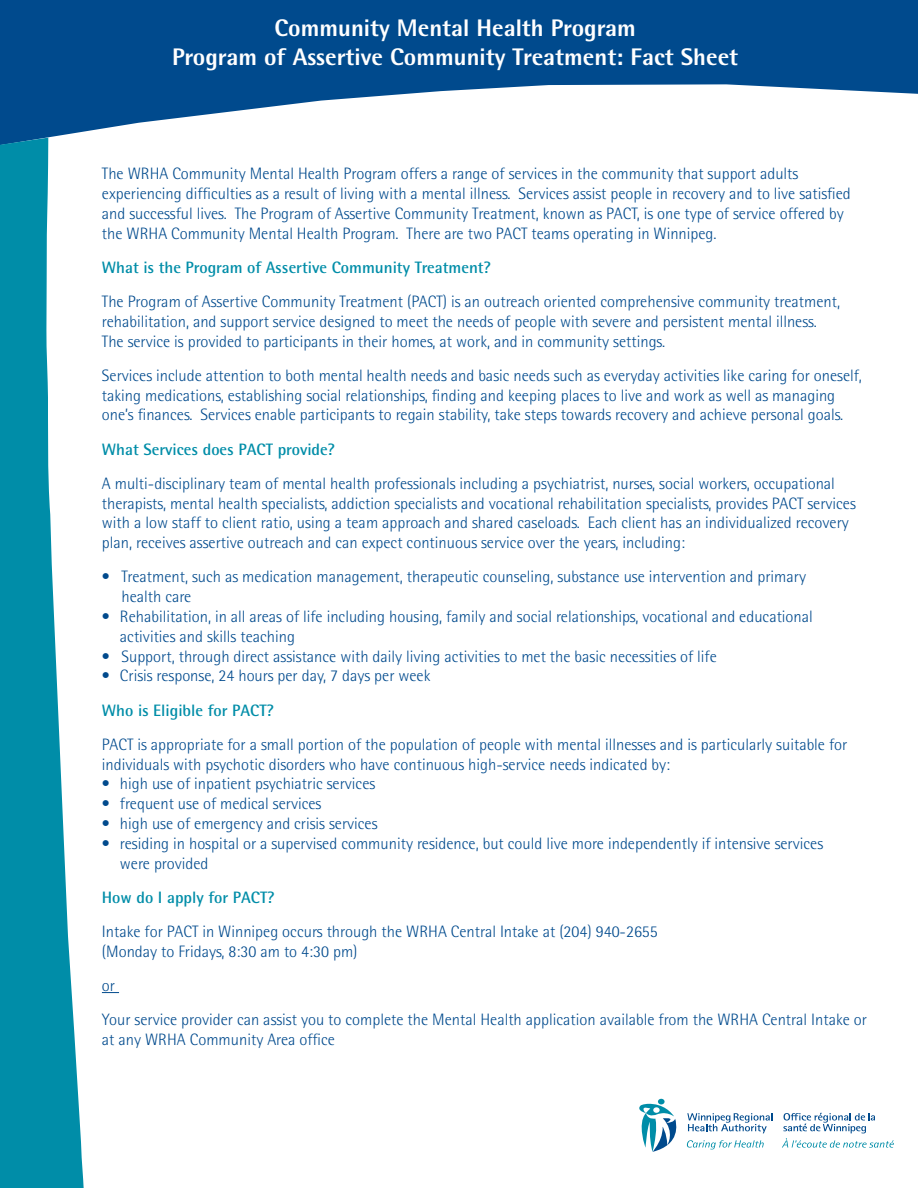
<style>
.page{position:relative;width:918px;height:1188px;background:#fff}
.page>*{position:absolute;margin:0;border:0;box-sizing:border-box;transform-origin:0 0}
.t1{font:800 24px/28.8px "Rotis Semi Sans";color:#fff;text-align:center}
.t2{font:300 16.5px/19.8px "Rotis Semi Sans";color:#004a8d}
.t3{font:700 16.5px "Rotis Semi Sans";color:#008da8}
</style>
<div class="page">
<svg style="left:0;top:0;width:918px;height:138px;fill:#004a8d"></svg>
<svg style="left:0;top:138px;width:84px;height:1050px;fill:#008da8"></svg>
<svg style="left:687px;top:1113px;width:85px;height:20px"></svg>
<div style="left:658px;top:1099px;width:7px;height:6px;background:#008da8;border-radius:50%"></div>
<svg style="left:639px;top:1103px;width:38px;height:49px"></svg>
<svg style="left:687px;top:1140px;width:77px;height:9px"></svg>
<svg style="left:782px;top:1113px;width:112px;height:35px"></svg>
<svg style="left:102px;top:992px;width:17px;height:1px"></svg>
<h1 class="t1" style="left:172px;top:13px;width:568px">Community Mental Health Program<br>Program of Assertive Community Treatment: Fact Sheet</h1>
<p class="t2" style="left:102px;top:164px;width:751px">The WRHA Community Mental Health Program offers a range of services in the community that support adults experiencing difficulties as a result of living with a mental illness. Services assist people in recovery and to live satisfied and successful lives. The Program of Assertive Community Treatment, known as PACT, is one type of service offered by the WRHA Community Mental Health Program. There are two PACT teams operating in Winnipeg.</p>
<p class="t3" style="left:102px;top:257px;width:391px">What is the Program of Assertive Community Treatment?</p>
<p class="t2" style="left:102px;top:291px;width:740px">The Program of Assertive Community Treatment (PACT) is an outreach oriented comprehensive community treatment, rehabilitation, and support service designed to meet the needs of people with severe and persistent mental illness.<br>The service is provided to participants in their homes, at work, and in community settings.</p>
<p class="t2" style="left:102px;top:365px;width:762px">Services include attention to both mental health needs and basic needs such as everyday activities like caring for oneself, taking medications, establishing social relationships, finding and keeping places to live and work as well as managing one’s finances. Services enable participants to regain stability, take steps towards recovery and achieve personal goals.</p>
<p class="t3" style="left:102px;top:439px;width:235px">What Services does PACT provide?</p>
<p class="t2" style="left:102px;top:473px;width:755px">A multi-disciplinary team of mental health professionals including a psychiatrist, nurses, social workers, occupational therapists, mental health specialists, addiction specialists and vocational rehabilitation specialists, provides PACT services with a low staff to client ratio, using a team approach and shared caseloads. Each client has an individualized recovery plan, receives assertive outreach and can expect continuous service over the years, including:</p>
<p class="t2" style="left:121px;top:567px;width:686px;text-indent:-20px">• Treatment, such as medication management, therapeutic counseling, substance use intervention and primary health care</p>
<p class="t2" style="left:120px;top:606px;width:694px;text-indent:-18px">• Rehabilitation, in all areas of life including housing, family and social relationships, vocational and educational activities and skills teaching</p>
<p class="t2" style="left:102px;top:646px;width:616px">• Support, through direct assistance with daily living activities to met the basic necessities of life</p>
<p class="t2" style="left:102px;top:666px;width:330px">• Crisis response, 24 hours per day, 7 days per week</p>
<p class="t3" style="left:102px;top:700px;width:174px">Who is Eligible for PACT?</p>
<p class="t2" style="left:102px;top:734px;width:747px">PACT is appropriate for a small portion of the population of people with mental illnesses and is particularly suitable for individuals with psychotic disorders who have continuous high-service needs indicated by:</p>
<p class="t2" style="left:102px;top:774px;width:275px">• high use of inpatient psychiatric services</p>
<p class="t2" style="left:102px;top:794px;width:221px">• frequent use of medical services</p>
<p class="t2" style="left:102px;top:813px;width:277px">• high use of emergency and crisis services</p>
<p class="t2" style="left:120px;top:833px;width:705px;text-indent:-18px">• residing in hospital or a supervised community residence, but could live more independently if intensive services were provided</p>
<p class="t3" style="left:102px;top:887px;width:174px">How do I apply for PACT?</p>
<p class="t2" style="left:102px;top:921px;width:557px">Intake for PACT in Winnipeg occurs through the WRHA Central Intake at (204) 940-2655 (Monday to Fridays, 8:30 am to 4:30 pm)</p>
<p class="t2" style="left:102px;top:968px;width:767px;line-height:34.2px">or<br>Your service provider can assist you to complete the Mental Health application available from the WRHA Central Intake or</p>
<p class="t2" style="left:102px;top:1029px;width:235px">at any WRHA Community Area office</p>
</div>
